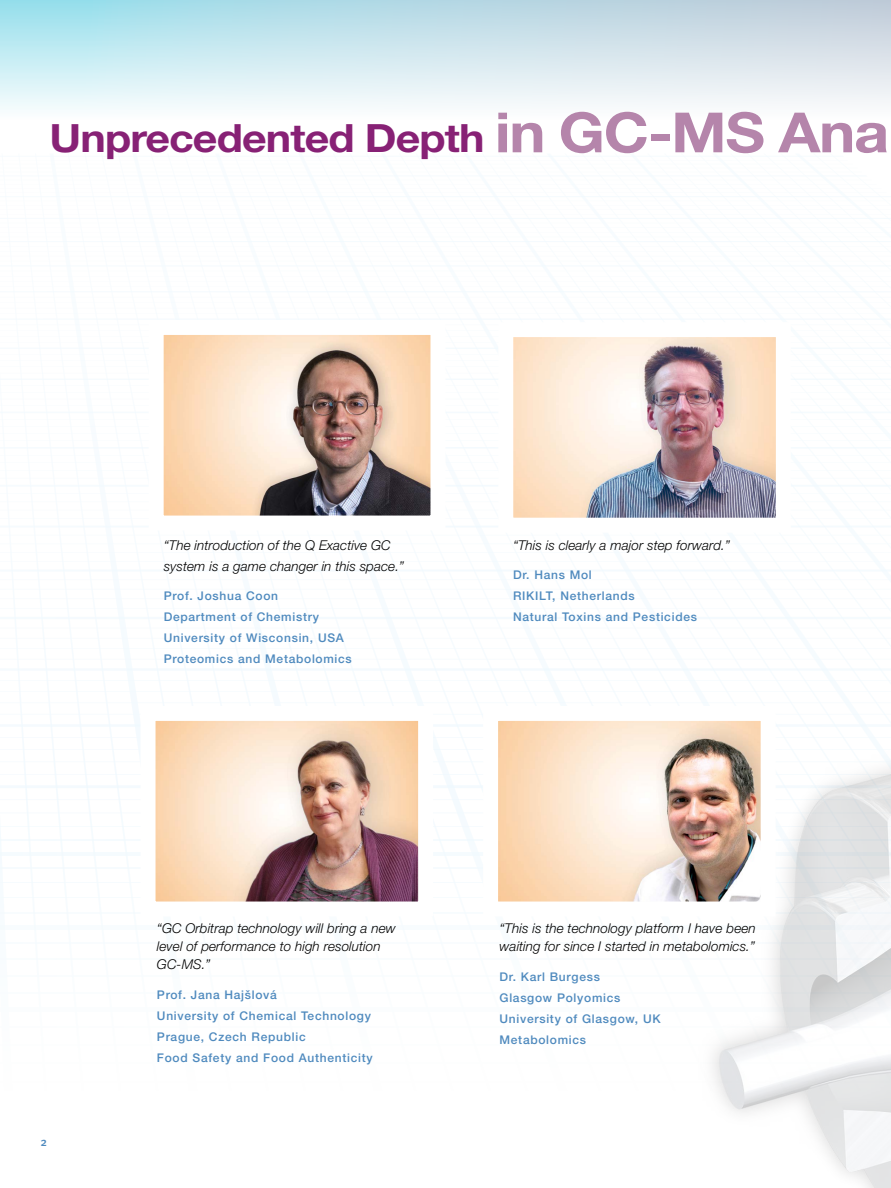
<style>
.page{position:relative;width:891px;height:1188px;background:#fff}
.page>*{position:absolute;margin:0;border:0;box-sizing:border-box;transform-origin:0 0}
.t1{font:700 39px "Helvetica Neue LT Std";letter-spacing:-.02em;color:#872175;scale:1.1 1}
.t2{font:italic 300 13.5px/18px "Helvetica Neue LT Std";letter-spacing:.005em;color:#000}
.t3{font:500 12px/21px "Helvetica Neue LT Std";letter-spacing:.06em;color:#4f8abe}
.t4{font:500 12px "Meta OT";color:#4f8abe}
.s1{font-size:55.5px;color:#b585ab}
</style>
<div class="page">
<img style="left:546px;top:552px;width:345px;height:636px">
<svg style="left:0;top:0;width:891px;height:110px;background:#d2e8ef"></svg>
<img style="left:165px;top:336px;width:265px;height:179px">
<img style="left:514px;top:338px;width:261px;height:179px">
<img style="left:157px;top:722px;width:260px;height:179px">
<img style="left:499px;top:722px;width:261px;height:179px">
<h1 class="t1" style="left:50px;top:114px;width:765px">Unprecedented Depth <span class="s1">in GC-MS Ana</span></h1>
<p class="t4" style="left:40px;top:1134px;width:8px">2</p>
<p class="t2" style="left:164px;top:534px;width:242px;line-height:21px">“The introduction of the Q Exactive GC system is a game changer in this space.”</p>
<p class="t3" style="left:164px;top:585px;width:190px">Prof. Joshua Coon<br>Department of Chemistry<br>University of Wisconsin, USA<br>Proteomics and Metabolomics</p>
<p class="t2" style="left:513px;top:536px;width:219px">“This is clearly a major step forward.”</p>
<p class="t3" style="left:513px;top:564px;width:186px">Dr. Hans Mol<br>RIKILT, Netherlands<br>Natural Toxins and Pesticides</p>
<p class="t2" style="left:157px;top:920px;width:240px">“GC Orbitrap technology will bring a new level of performance to high resolution<br>GC-MS.”</p>
<p class="t3" style="left:157px;top:984px;width:217px">Prof. Jana Hajšlová<br>University of Chemical Technology<br>Prague, Czech Republic<br>Food Safety and Food Authenticity</p>
<p class="t2" style="left:500px;top:920px;width:258px">“This is the technology platform I have been waiting for since I started in metabolomics.”</p>
<p class="t3" style="left:500px;top:966px;width:163px">Dr. Karl Burgess<br>Glasgow Polyomics<br>University of Glasgow, UK<br>Metabolomics</p>
</div>
